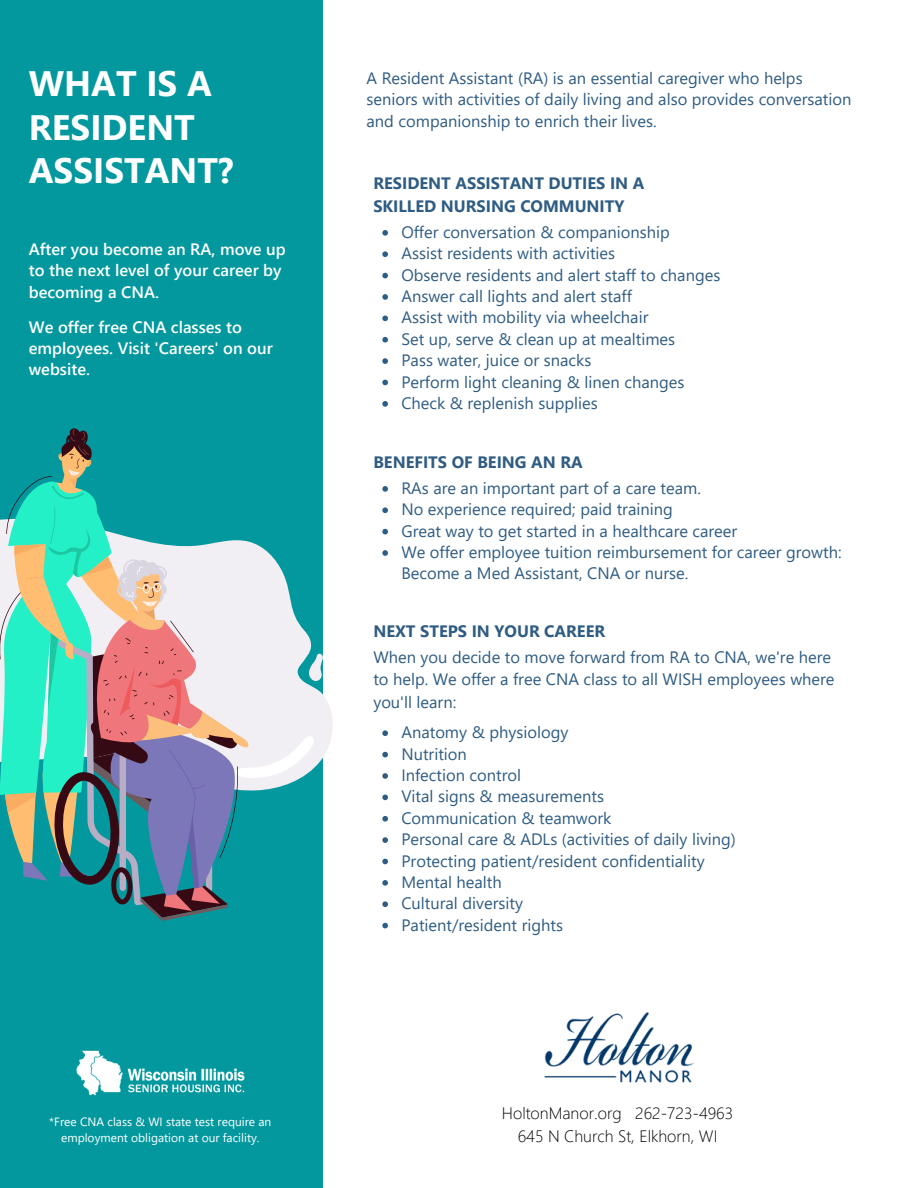
<style>
.page{position:relative;width:918px;height:1188px;background:#fff}
.page>*{position:absolute;margin:0;border:0;box-sizing:border-box;transform-origin:0 0}
.t1{font:700 35.25px/43.8px "Segoe UI";color:#fff}
.t2{font:16.5px/21.3px "Segoe UI";color:#2f5c82}
.t3{font:600 16.5px/21.3px "Segoe UI";color:#fff}
.t4{font:700 16.5px/22.5px "Segoe UI";color:#2f5c82}
.t5{font:300 16.5px/22.5px "Segoe UI";color:#000;text-align:center}
.t6{font:12px/16px "Segoe UI";color:#fff;text-align:center}
</style>
<div class="page">
<div style="left:0;top:0;width:323px;height:1188px;background:#03989e"></div>
<svg style="left:323px;top:696px;width:10px;height:60px"></svg>
<svg style="left:0;top:428px;width:323px;height:493px"></svg>
<img style="left:76px;top:1050px;width:169px;height:46px">
<svg style="left:382px;top:730px;width:6px;height:6px"></svg>
<svg style="left:382px;top:752px;width:6px;height:5px"></svg>
<svg style="left:382px;top:773px;width:6px;height:6px"></svg>
<svg style="left:382px;top:795px;width:6px;height:5px"></svg>
<svg style="left:382px;top:816px;width:6px;height:6px"></svg>
<svg style="left:382px;top:837px;width:6px;height:6px"></svg>
<svg style="left:382px;top:859px;width:6px;height:5px"></svg>
<svg style="left:382px;top:880px;width:6px;height:6px"></svg>
<svg style="left:382px;top:901px;width:6px;height:6px"></svg>
<svg style="left:382px;top:923px;width:6px;height:5px"></svg>
<svg style="left:382px;top:486px;width:6px;height:6px"></svg>
<svg style="left:382px;top:507px;width:6px;height:6px"></svg>
<svg style="left:382px;top:529px;width:6px;height:5px"></svg>
<svg style="left:382px;top:550px;width:6px;height:6px"></svg>
<svg style="left:382px;top:230px;width:6px;height:6px"></svg>
<svg style="left:382px;top:251px;width:6px;height:6px"></svg>
<svg style="left:382px;top:273px;width:6px;height:5px"></svg>
<svg style="left:382px;top:294px;width:6px;height:6px"></svg>
<svg style="left:382px;top:316px;width:6px;height:5px"></svg>
<svg style="left:382px;top:337px;width:6px;height:6px"></svg>
<svg style="left:382px;top:358px;width:6px;height:6px"></svg>
<svg style="left:382px;top:380px;width:6px;height:5px"></svg>
<svg style="left:382px;top:401px;width:6px;height:6px"></svg>
<img style="left:544px;top:1012px;width:150px;height:71px">
<h1 class="t1" style="left:29px;top:59px;width:206px">WHAT IS A<br>RESIDENT<br>ASSISTANT?</h1>
<p class="t3" style="left:29px;top:238px;width:258px">After you become an RA, move up to the next level of your career by becoming a CNA.</p>
<p class="t3" style="left:29px;top:315px;width:246px">We offer free CNA classes to employees. Visit 'Careers' on our website.</p>
<p class="t6" style="left:49px;top:1113px;width:224px">*Free CNA class &amp; WI state test require an employment obligation at our facility.</p>
<p class="t2" style="left:367px;top:66px;width:486px">A Resident Assistant (RA) is an essential caregiver who helps seniors with activities of daily living and also provides conversation and companionship to enrich their lives.</p>
<p class="t4" style="left:373px;top:171px;width:273px">RESIDENT ASSISTANT DUTIES IN A<br>SKILLED NURSING COMMUNITY</p>
<p class="t2" style="left:401px;top:220px;width:320px">Offer conversation &amp; companionship<br>Assist residents with activities<br>Observe residents and alert staff to changes Answer call lights and alert staff<br>Assist with mobility via wheelchair<br>Set up, serve &amp; clean up at mealtimes<br>Pass water, juice or snacks<br>Perform light cleaning &amp; linen changes Check &amp; replenish supplies</p>
<p class="t4" style="left:373px;top:450px;width:211px">BENEFITS OF BEING AN RA</p>
<p class="t2" style="left:401px;top:476px;width:442px">RAs are an important part of a care team.<br>No experience required; paid training<br>Great way to get started in a healthcare career<br>We offer employee tuition reimbursement for career growth:<br>Become a Med Assistant, CNA or nurse.</p>
<p class="t4" style="left:373px;top:619px;width:233px">NEXT STEPS IN YOUR CAREER</p>
<p class="t2" style="left:373px;top:645px;width:463px;line-height:22.5px">When you decide to move forward from RA to CNA, we're here to help. We offer a free CNA class to all WISH employees where you'll learn:</p>
<p class="t2" style="left:401px;top:721px;width:336px">Anatomy &amp; physiology<br>Nutrition<br>Infection control<br>Vital signs &amp; measurements<br>Communication &amp; teamwork<br>Personal care &amp; ADLs (activities of daily living)<br>Protecting patient/resident confidentiality<br>Mental health<br>Cultural diversity<br>Patient/resident rights</p>
<p class="t5" style="left:502px;top:1101px;width:233px">HoltonManor.org 262-723-4963<br>645 N Church St, Elkhorn, WI</p>
</div>
